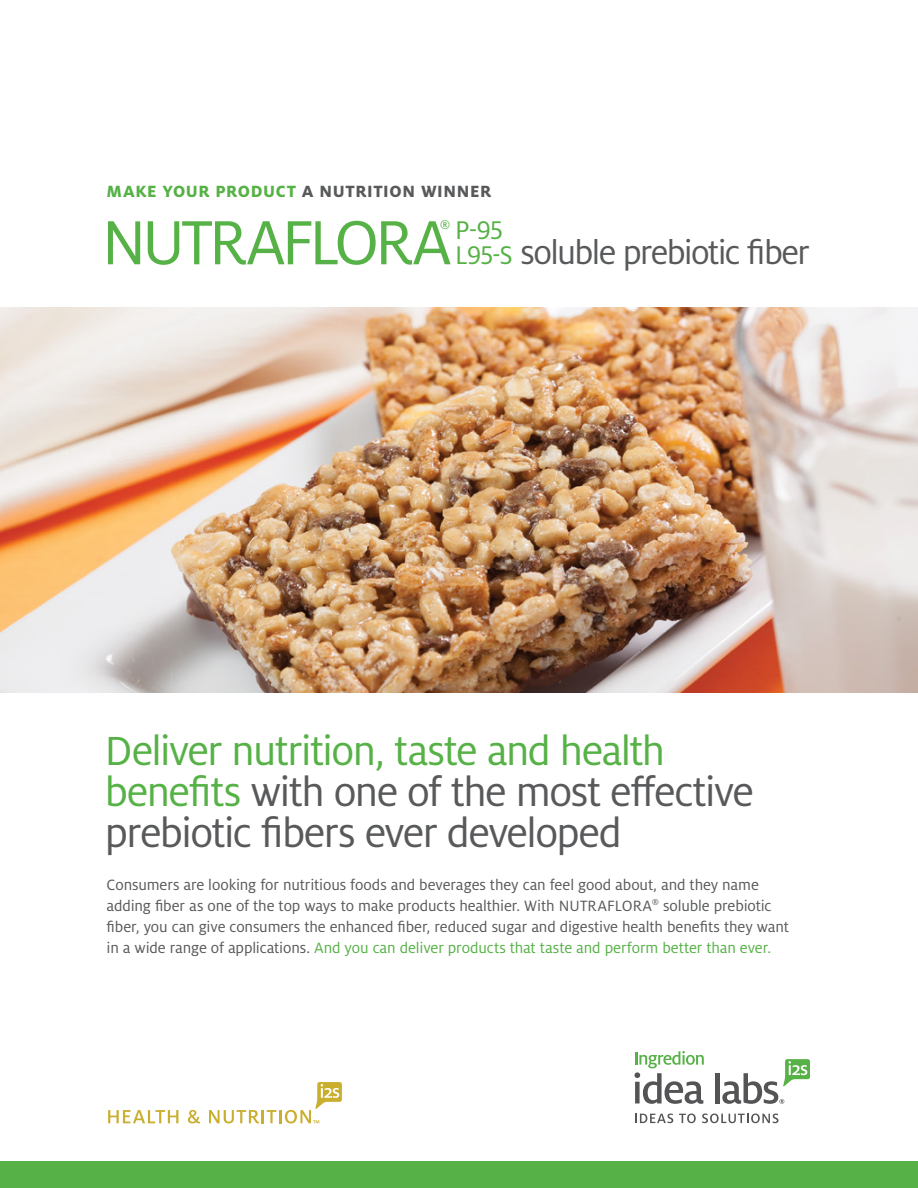
<style>
.page{position:relative;width:918px;height:1188px;background:#fff}
.page>*{position:absolute;margin:0;border:0;box-sizing:border-box;transform-origin:0 0}
.FS_Back_URL_Grn{font:69px "Milo Pro";letter-spacing:-.06em;color:#56b146}
.t1{font:45px/41.2px "Milo Pro";letter-spacing:-.035em;color:#58595b}
.FS_Back_URL_Grn-2{font:36.75px "Milo Pro";letter-spacing:-.045em;color:#58595b}
.FS_Back_URL_Grn-3{font:28.35px "Milo Pro";color:#56b146}
.FS_Headline_Eyebrow{font:800 18px "Milo Pro";letter-spacing:.035em;color:#58595b}
.FS_FrontBody{font:16.5px/21px "Milo Pro";letter-spacing:-.005em;color:#58595b}
.FS_Back_URL_Grn-4{font:13.95px "Milo Pro";color:#56b146}
.s1{color:#56b146}
</style>
<div class="page">
<img style="left:0;top:307px;width:918px;height:386px">
<div style="left:0;top:1161px;width:918px;height:27px;background:#56b146"></div>
<svg style="left:108px;top:1110px;width:70px;height:13px"></svg>
<svg style="left:188px;top:1110px;width:12px;height:13px"></svg>
<svg style="left:209px;top:1082px;width:133px;height:41px"></svg>
<svg style="left:634px;top:1051px;width:70px;height:53px"></svg>
<hr style="left:715px;top:1073px;width:4px;height:30px;background:#545456">
<svg style="left:635px;top:1114px;width:38px;height:9px"></svg>
<svg style="left:679px;top:1114px;width:17px;height:9px"></svg>
<svg style="left:702px;top:1114px;width:77px;height:9px"></svg>
<svg style="left:722px;top:1059px;width:88px;height:45px"></svg>
<p class="FS_Headline_Eyebrow" style="left:107px;top:180px;width:386px"><span class="s1">MAKE YOUR PRODUCT</span> A NUTRITION WINNER</p>
<p class="FS_Back_URL_Grn" style="left:102px;top:205px;width:352px">NUTRAFLORA</p>
<p class="FS_Back_URL_Grn-4" style="left:440px;top:217px;width:12px">®</p>
<p class="FS_Back_URL_Grn-3" style="left:455px;top:214px;width:49px">P-95</p>
<p class="FS_Back_URL_Grn-3" style="left:455px;top:240px;width:59px">L95-S</p>
<p class="FS_Back_URL_Grn-2" style="left:521px;top:233px;width:291px">soluble prebiotic fiber</p>
<p class="t1" style="left:105px;top:730px;width:651px"><span class="s1">Deliver nutrition, taste and health benefits</span> with one of the most effective prebiotic fibers ever developed</p>
<p class="FS_FrontBody" style="left:107px;top:874px;width:684px">Consumers are looking for nutritious foods and beverages they can feel good about, and they name adding fiber as one of the top ways to make products healthier. With NUTRAFLORA<sup>®</sup> soluble prebiotic fiber, you can give consumers the enhanced fiber, reduced sugar and digestive health benefits they want in a wide range of applications. <span class="s1">And you can deliver products that taste and perform better than ever.</span></p>
</div>
